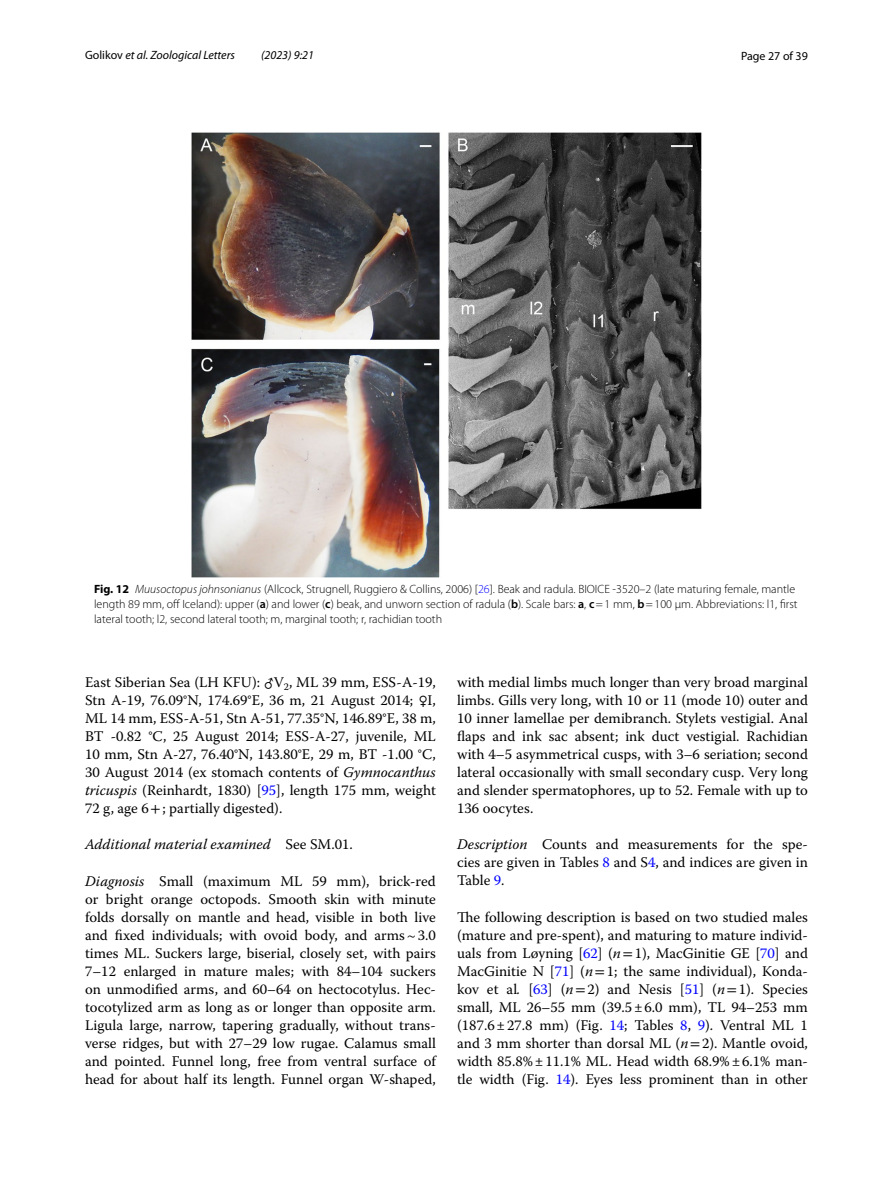
<style>
.page{position:relative;width:893px;height:1187px;background:#fff}
.page>*{position:absolute;margin:0;border:0;box-sizing:border-box;transform-origin:0 0}
.t1{font:14.7px/18px "Warnock Pro";color:#000;text-align:justify}
.t2{font:italic 14.7px "Warnock Pro";color:#000}
.t3{font:300 12px/15px "Myriad Pro";color:#000}
.t4{font:italic 12px "Myriad Pro";color:#000}
.t5{font:12px "Myriad Pro";color:#000}
.s1{font-style:normal}
.s2{font-weight:700}
.s3{font-style:italic}
.s4{color:#00f}
.s5{font-weight:600}
.s6{font-family:"STIX Math"}
.s7{font-family:"STIX"}
</style>
<div class="page">
<img style="left:191px;top:133px;width:511px;height:445px">
<p class="t4" style="left:85px;top:48px;width:151px"><span class="s1">Golikov</span> et al. Zoological Letters</p>
<p class="t4" style="left:261px;top:48px;width:54px">(2023) 9:21</p>
<p class="t5" style="left:741px;top:48px;width:68px">Page 27 of 39</p>
<p class="t3" style="left:94px;top:582px;width:705px"><span class="s2">Fig. 12</span> <span class="s3">Muusoctopus johnsonianus</span> (Allcock, Strugnell, Ruggiero &amp; Collins, 2006) [<span class="s4">26</span>]. Beak and radula. BIOICE -3520–2 (late maturing female, mantle length 89 mm, off Iceland): upper (<span class="s5">a</span>) and lower (<span class="s5">c</span>) beak, and unworn section of radula (<span class="s5">b</span>). Scale bars: <span class="s5">a</span>, <span class="s5">c</span>=1 mm, <span class="s5">b</span>=100 µm. Abbreviations: l1, first lateral tooth; l2, second lateral tooth; m, marginal tooth; r, rachidian tooth</p>
<p class="t1" style="left:85px;top:672px;width:352px">East Siberian Sea (LH KFU): <span class="s6">♂</span>V<sub>2</sub>, ML 39 mm, ESS-A-19, Stn A-19, 76.09°N, 174.69°E, 36 m, 21 August 2014; <span class="s6">♀</span>I, ML 14 mm, ESS-A-51, Stn A-51, 77.35°N, 146.89°E, 38 m, BT -0.82 °C, 25 August 2014; ESS-A-27, juvenile, ML 10 mm, Stn A-27, 76.40°N, 143.80°E, 29 m, BT -1.00 °C, 30 August 2014 (ex stomach contents of <span class="s3">Gymnocanthus tricuspis</span> (Reinhardt, 1830) [<span class="s4">95</span>], length 175 mm, weight 72 g, age 6<span class="s7">+</span>; partially digested).</p>
<p class="t2" style="left:85px;top:835px;width:269px">Additional material examined <span class="s1">See SM.01.</span></p>
<p class="t1" style="left:85px;top:872px;width:352px"><span class="s3">Diagnosis</span> Small (maximum ML 59 mm), brick-red or bright orange octopods. Smooth skin with minute folds dorsally on mantle and head, visible in both live and fixed individuals; with ovoid body, and arms~3.0 times ML. Suckers large, biserial, closely set, with pairs 7–12 enlarged in mature males; with 84–104 suckers on unmodified arms, and 60–64 on hectocotylus. Hec&shy;tocotylized arm as long as or longer than opposite arm.<br>Ligula large, narrow, tapering gradually, without trans&shy;verse ridges, but with 27–29 low rugae. Calamus small and pointed. Funnel long, free from ventral surface of head for about half its length. Funnel organ W-shaped,</p>
<p class="t1" style="left:457px;top:672px;width:352px">with medial limbs much longer than very broad marginal limbs. Gills very long, with 10 or 11 (mode 10) outer and 10 inner lamellae per demibranch. Stylets vestigial. Anal flaps and ink sac absent; ink duct vestigial. Rachidian with 4–5 asymmetrical cusps, with 3–6 seriation; second lateral occasionally with small secondary cusp. Very long and slender spermatophores, up to 52. Female with up to 136 oocytes.</p>
<p class="t1" style="left:457px;top:835px;width:352px"><span class="s3">Description</span> Counts and measurements for the spe&shy;cies are given in Tables <span class="s4">8</span> and S<span class="s4">4</span>, and indices are given in Table <span class="s4">9</span>.</p>
<p class="t1" style="left:457px;top:908px;width:352px">The following description is based on two studied males (mature and pre-spent), and maturing to mature individ&shy;uals from Løyning [<span class="s4">62</span>] (<span class="s3">n</span><span class="s7">=</span>1), MacGinitie GE [<span class="s4">70</span>] and MacGinitie N [<span class="s4">71</span>] (<span class="s3">n</span><span class="s7">=</span>1; the same individual), Konda&shy;kov et al<span class="s3">.</span> [<span class="s4">63</span>] (<span class="s3">n</span><span class="s7">=</span>2) and Nesis [<span class="s4">51</span>] (<span class="s3">n</span><span class="s7">=</span>1). Species small, ML 26–55 mm (39.5±6.0 mm), TL 94–253 mm (187.6±27.8 mm) (Fig. <span class="s4">14</span>; Tables <span class="s4">8</span>, <span class="s4">9</span>). Ventral ML 1 and 3 mm shorter than dorsal ML (<span class="s3">n</span><span class="s7">=</span>2). Mantle ovoid, width 85.8%±11.1% ML. Head width 68.9%±6.1% man&shy;tle width (Fig. <span class="s4">14</span>). Eyes less prominent than in other</p>
</div>
